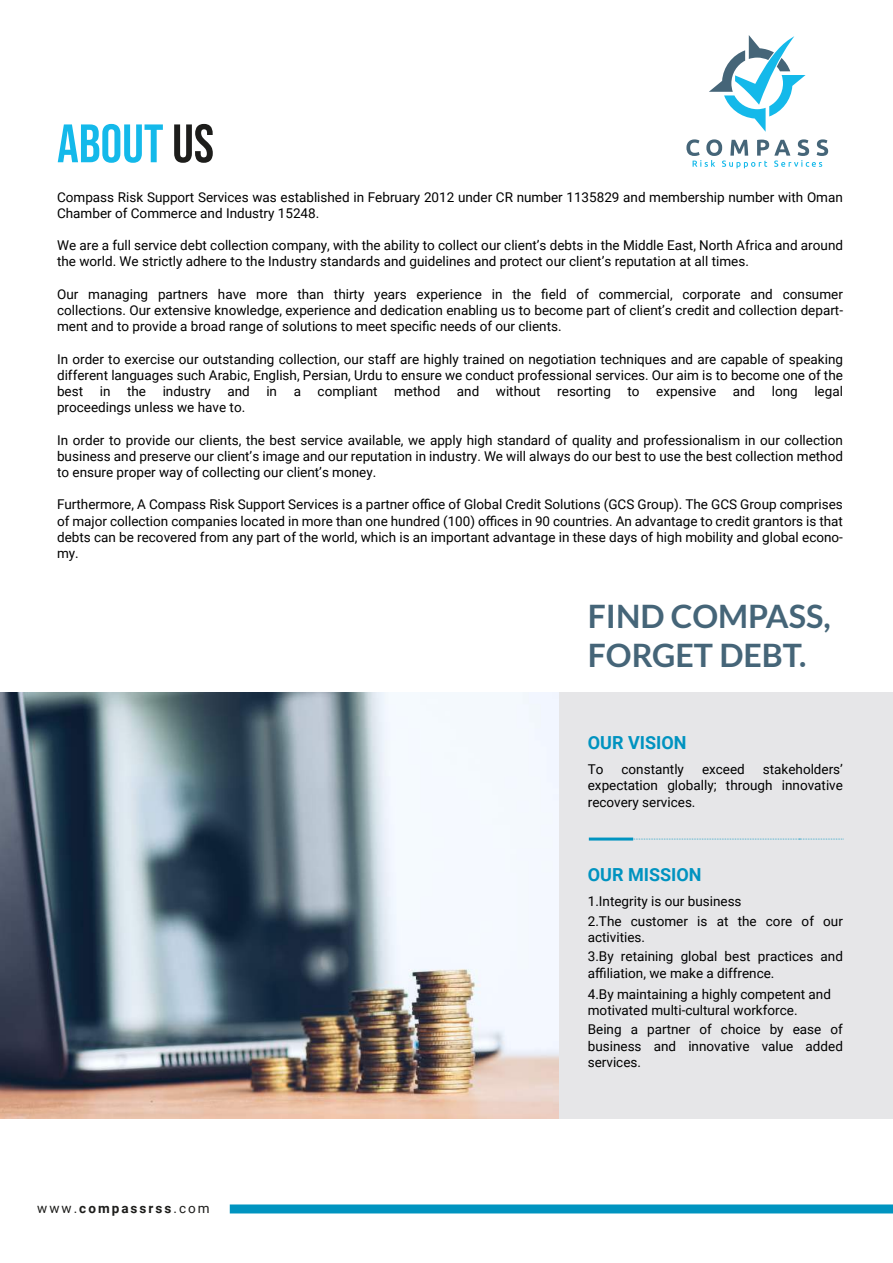
<style>
.page{position:relative;width:893px;height:1263px;background:#fff}
.page>*{position:absolute;margin:0;border:0;box-sizing:border-box;transform-origin:0 0}
.t1{font:54px "Bebas Neue";color:#14b9ea}
.t2{font:700 32.25px/38.7px "Lato";color:#456578}
.t3{font:700 18px "Roboto";color:#0093c0}
.t4{font:13.5px/16.2px "Roboto";color:#000}
.t5{font:700 13.5px "Roboto";letter-spacing:.15em;color:#1d1d1b}
.s1{color:#1d1d1b}
.s2{font-weight:400}
</style>
<div class="page">
<svg style="left:686px;top:139px;width:142px;height:29px"></svg>
<svg style="left:709px;top:35px;width:97px;height:97px"></svg>
<div style="left:558px;top:693px;width:335px;height:425px;background:#e4e4e6"></div>
<div style="left:230px;top:1204px;width:663px;height:9px;background:#0094c0"></div>
<img style="left:0;top:693px;width:558px;height:425px">
<svg style="left:633px;top:839px;width:211px;height:1px"></svg>
<hr style="left:589px;top:837px;width:44px;height:3px;background:#0094c0">
<h1 class="t1" style="left:57px;top:113px;width:158px">ABOUT <span class="s1">US</span></h1>
<p class="t4" style="left:57px;top:188px;width:787px">Compass Risk Support Services was established in February 2012 under CR number 1135829 and membership number with Oman<br>Chamber of Commerce and Industry 15248.</p>
<p class="t4" style="left:57px;top:237px;width:787px">We are a full service debt collection company, with the ability to collect our client’s debts in the Middle East, North Africa and around the world. We strictly adhere to the Industry standards and guidelines and protect our client’s reputation at all times.</p>
<p class="t4" style="left:57px;top:285px;width:787px;text-align:justify">Our managing partners have more than thirty years experience in the field of commercial, corporate and consumer collections. Our extensive knowledge, experience and dedication enabling us to become part of client’s credit and collection depart&shy;ment and to provide a broad range of solutions to meet specific needs of our clients.</p>
<p class="t4" style="left:57px;top:350px;width:787px;text-align:justify">In order to exercise our outstanding collection, our staff are highly trained on negotiation techniques and are capable of speaking different languages such Arabic, English, Persian, Urdu to ensure we conduct professional services. Our aim is to become one of the best in the industry and in a compliant method and without resorting to expensive and long legal proceedings unless we have to.</p>
<p class="t4" style="left:57px;top:431px;width:787px;text-align:justify">In order to provide our clients, the best service available, we apply high standard of quality and professionalism in our collection business and preserve our client’s image and our reputation in industry. We will always do our best to use the best collection method to ensure proper way of collecting our client’s money.</p>
<p class="t4" style="left:57px;top:496px;width:787px;text-align:justify">Furthermore, A Compass Risk Support Services is a partner office of Global Credit Solutions (GCS Group). The GCS Group comprises of major collection companies located in more than one hundred (100) offices in 90 countries. An advantage to credit grantors is that debts can be recovered from any part of the world, which is an important advantage in these days of high mobility and global econo&shy;my.</p>
<h2 class="t2" style="left:588px;top:597px;width:244px">FIND COMPASS,<br>FORGET DEBT.</h2>
<h3 class="t3" style="left:588px;top:730px;width:100px">OUR VISION</h3>
<p class="t4" style="left:588px;top:761px;width:17px">To</p>
<p class="t4" style="left:622px;top:761px;width:64px">constantly</p>
<p class="t4" style="left:702px;top:761px;width:44px">exceed</p>
<p class="t4" style="left:588px;top:761px;width:257px;text-align:justify;text-indent:175px">stakeholders’ expectation globally; through innovative recovery services.</p>
<h3 class="t3" style="left:588px;top:862px;width:115px">OUR MISSION</h3>
<p class="t5" style="left:37px;top:1198px;width:174px"><span class="s2">www.</span>compassrss<span class="s2">.com</span></p>
<p class="t4" style="left:588px;top:891px;width:257px;line-height:19.5px">1.Integrity is our business<br>2.The customer is at the core of our</p>
<p class="t4" style="left:588px;top:927px;width:257px;line-height:19.5px">activities.<br>3.By retaining global best practices and</p>
<p class="t4" style="left:588px;top:962px;width:245px;line-height:21px">affiliation, we make a diffrence.<br>4.By maintaining a highly competent and</p>
<p class="t4" style="left:588px;top:1000px;width:257px;line-height:19.5px">motivated multi-cultural workforce.<br>Being a partner of choice by ease of</p>
<p class="t4" style="left:588px;top:1037px;width:257px">business and innovative value added services.</p>
</div>
